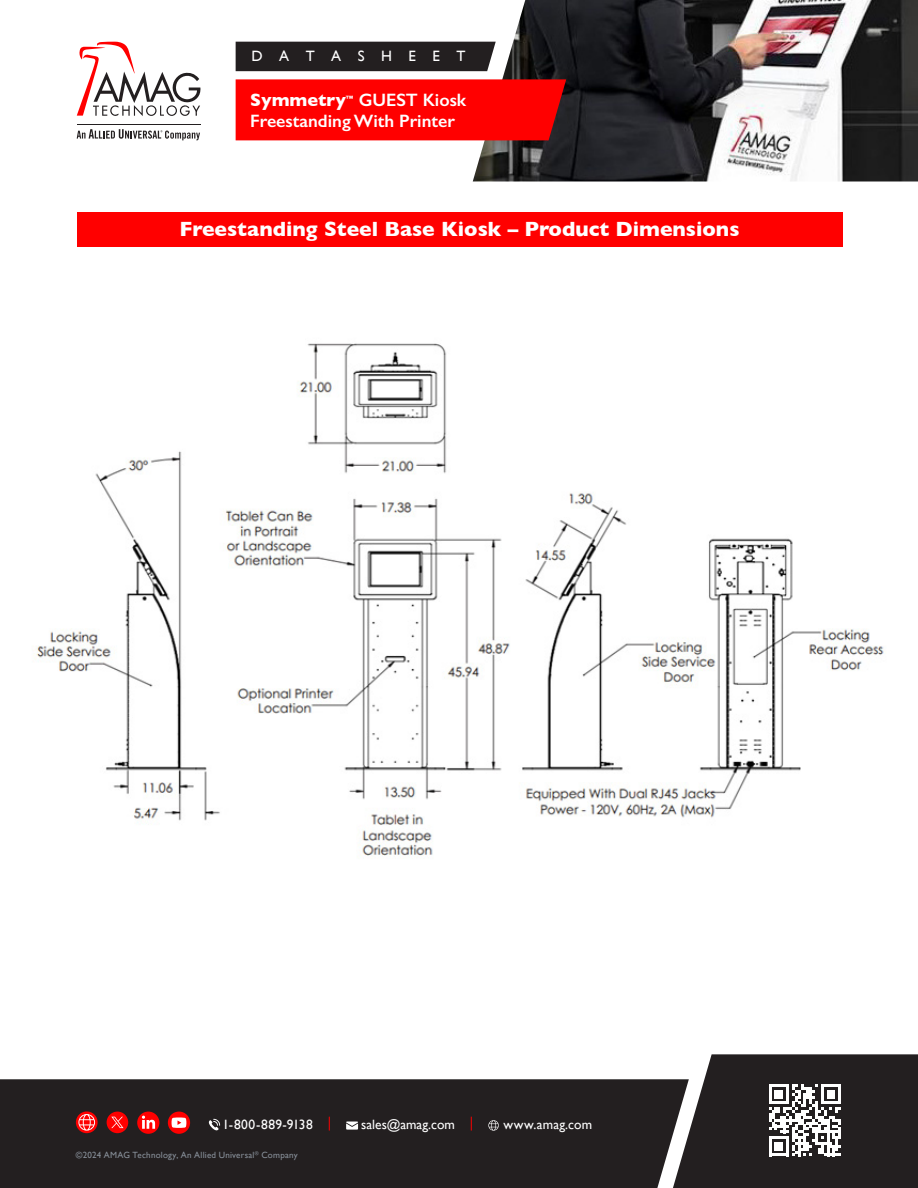
<style>
.page{position:relative;width:918px;height:1188px;background:#fff}
.page>*{position:absolute;margin:0;border:0;box-sizing:border-box;transform-origin:0 0}
.t1{font:700 21px "Gill Sans";color:#fff}
.t2{font:600 18px/21px "Gill Sans";color:#fff}
.t3{font:700 18px "Gill Sans";color:#fff}
.t4{font:15px "Gill Sans";letter-spacing:1.1em;color:#fff}
.t5{font:13.5px "Gill Sans";letter-spacing:.005em;color:#fff}
.t6{font:9px "Gill Sans";letter-spacing:.025em;color:#878f99}
.t7{font:700 7.8px "Gill Sans";color:#fff}
.s1{font-size:15px;color:#f00}
</style>
<div class="page">
<div style="left:0;top:1079px;width:673px;height:109px;background:#231f20"></div>
<svg style="left:673px;top:1054px;width:245px;height:134px"></svg>
<div style="left:77px;top:212px;width:765px;height:35px;background:#f00"></div>
<svg style="left:77px;top:129px;width:123px;height:11px"></svg>
<hr style="left:77px;top:124px;width:123px;height:1px;background:#231f20">
<svg style="left:77px;top:42px;width:124px;height:74px"></svg>
<svg style="left:209px;top:1119px;width:11px;height:11px"></svg>
<svg style="left:346px;top:1122px;width:12px;height:8px"></svg>
<div style="left:137px;top:1112px;width:22px;height:22px;background:#f00;border-radius:50%"></div>
<svg style="left:142px;top:1116px;width:13px;height:13px"></svg>
<svg style="left:168px;top:1112px;width:22px;height:22px"></svg>
<svg style="left:172px;top:1118px;width:14px;height:10px"></svg>
<div style="left:107px;top:1112px;width:21px;height:21px;background:#f00;border-radius:50%"></div>
<svg style="left:111px;top:1117px;width:13px;height:11px"></svg>
<svg style="left:76px;top:1111px;width:22px;height:22px"></svg>
<svg style="left:78px;top:1114px;width:17px;height:17px"></svg>
<svg style="left:488px;top:1120px;width:11px;height:11px"></svg>
<img style="left:473px;top:0;width:445px;height:182px">
<div style="left:236px;top:79px;width:330px;height:61px;background:#f00"></div>
<div style="left:236px;top:42px;width:260px;height:29px;background:#231f20"></div>
<img style="left:34px;top:343px;width:850px;height:516px">
<p class="t4" style="left:251px;top:48px;width:216px">DATASHEET</p>
<p class="t2" style="left:250px;top:89px;width:218px;text-indent:109px">GUEST Kiosk<br>Freestanding With Printer</p>
<p class="t3" style="left:250px;top:85px;width:97px">Symmetry</p>
<p class="t7" style="left:346px;top:92px;width:9px">™</p>
<p class="t1" style="left:180px;top:212px;width:561px">Freestanding Steel Base Kiosk – Product Dimensions</p>
<p class="t5" style="left:222px;top:1116px;width:110px">1-800-889-9138 <span class="s1">|</span></p>
<p class="t5" style="left:361px;top:1116px;width:114px">sales@amag.com <span class="s1">|</span></p>
<p class="t5" style="left:503px;top:1116px;width:90px">www.amag.com</p>
<p class="t6" style="left:76px;top:1149px;width:223px">©2024 AMAG Technology, An Allied Universal<sup>®</sup> Company</p>
</div>
